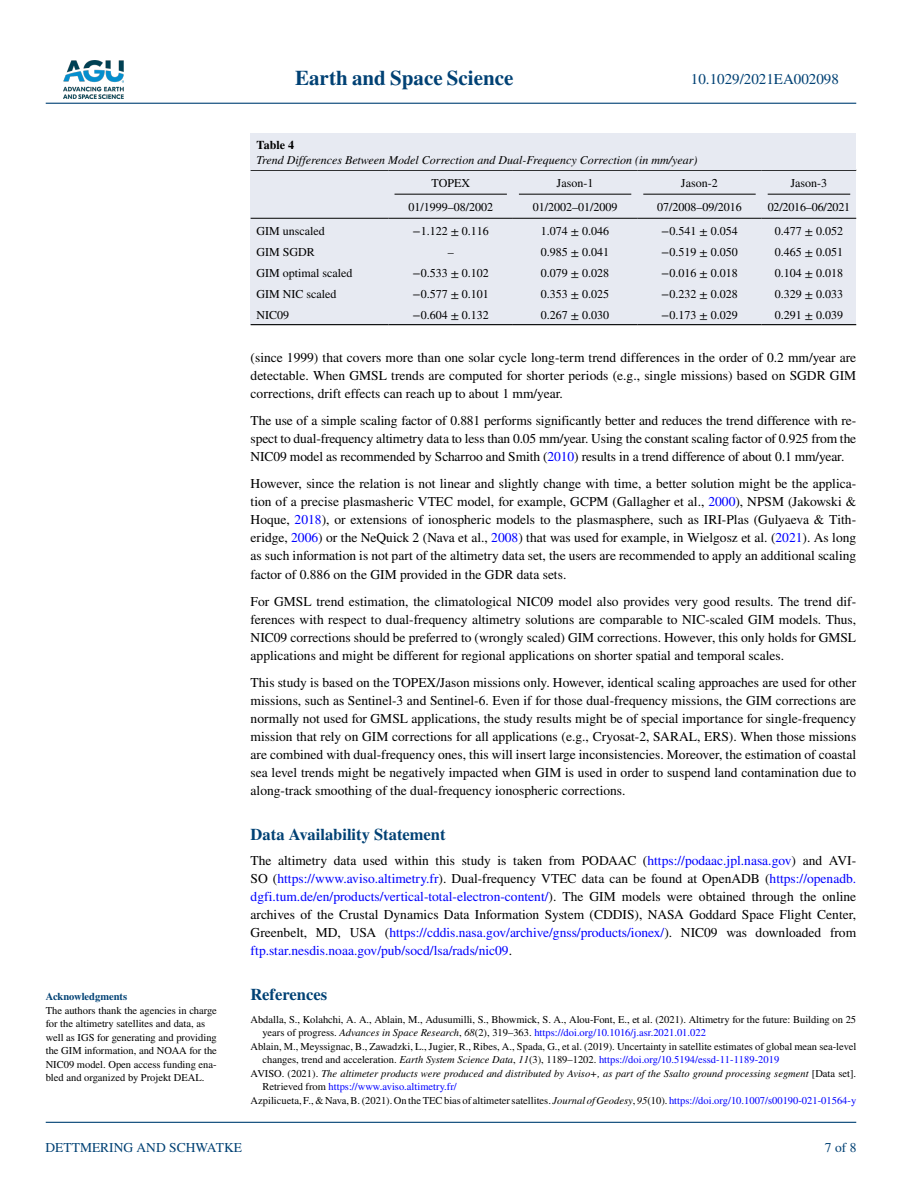
<style>
.page{position:relative;width:902px;height:1183px;background:#fff}
.page>*{position:absolute;margin:0;border:0;box-sizing:border-box;transform-origin:0 0}
.t1{font:700 21px "STIX";color:#004174}
.t2{font:700 16.5px "STIX";color:#004174}
.t3{font:15px "STIX";color:#004174}
.t4{font:13.5px/18px "STIX";color:#000;text-align:justify}
.t5{font:13.5px "STIX";color:#004174}
.t6{font:12px "STIX";color:#000}
.t7{font:italic 12px "STIX";color:#000}
.t8{font:700 12px "STIX";color:#000}
.t9{font:10.5px/13.5px "STIX";color:#000}
.t10{font:10.5px "STIX";color:#00f}
.t11{font:italic 10.5px "STIX";color:#000}
.t12{font:700 10.5px "STIX";color:#004174}
.s1{color:#00f}
.s2{color:#000}
.s3{font-style:italic;color:#000}
.s4{font-style:italic}
.s5{font-style:normal}
</style>
<div class="page">
<img style="left:63px;top:60px;width:60px;height:39px">
<hr style="left:46px;top:103px;width:810px;height:1px;background:#004174">
<hr style="left:46px;top:1121px;width:810px;height:1px;background:#004174">
<div style="left:250px;top:170px;width:606px;height:155px;background:#e7eaf2"></div>
<hr style="left:250px;top:170px;width:138px;height:1px;background:#000">
<hr style="left:250px;top:218px;width:138px;height:1px;background:#000">
<hr style="left:388px;top:170px;width:125px;height:1px;background:#000">
<hr style="left:513px;top:170px;width:124px;height:1px;background:#000">
<hr style="left:637px;top:170px;width:124px;height:1px;background:#000">
<hr style="left:761px;top:170px;width:95px;height:1px;background:#000">
<hr style="left:388px;top:218px;width:125px;height:1px;background:#000">
<hr style="left:513px;top:218px;width:124px;height:1px;background:#000">
<hr style="left:637px;top:218px;width:124px;height:1px;background:#000">
<hr style="left:761px;top:218px;width:95px;height:1px;background:#000">
<hr style="left:250px;top:324px;width:138px;height:1px;background:#000">
<hr style="left:388px;top:324px;width:125px;height:1px;background:#000">
<hr style="left:513px;top:324px;width:124px;height:1px;background:#000">
<hr style="left:637px;top:324px;width:124px;height:1px;background:#000">
<hr style="left:761px;top:324px;width:95px;height:1px;background:#000">
<hr style="left:394px;top:194px;width:113px;height:1px;background:#000">
<hr style="left:519px;top:194px;width:112px;height:1px;background:#000">
<hr style="left:643px;top:194px;width:112px;height:1px;background:#000">
<hr style="left:767px;top:194px;width:83px;height:1px;background:#000">
<div style="left:250px;top:134px;width:606px;height:36px;background:#e7eaf2"></div>
<h1 class="t1" style="left:295px;top:66px;width:220px">Earth and Space Science</h1>
<p class="t3" style="left:691px;top:69px;width:149px">10.1029/2021EA002098</p>
<p class="t12" style="left:46px;top:990px;width:83px">Acknowledgments</p>
<p class="t9" style="left:46px;top:1003px;width:173px">The authors thank the agencies in charge for the altimetry satellites and data, as well as IGS for generating and providing the GIM information, and NOAA for the NIC09 model. Open access funding ena&shy;bled and organized by Projekt DEAL.</p>
<p class="t8" style="left:256px;top:137px;width:39px">Table 4</p>
<p class="t7" style="left:256px;top:151px;width:442px">Trend Differences Between Model Correction and Dual-Frequency Correction (in mm/year)</p>
<p class="t6" style="left:431px;top:174px;width:40px">TOPEX</p>
<p class="t6" style="left:557px;top:174px;width:38px">Jason-1</p>
<p class="t6" style="left:681px;top:174px;width:38px">Jason-2</p>
<p class="t6" style="left:790px;top:174px;width:38px">Jason-3</p>
<p class="t6" style="left:408px;top:198px;width:86px">01/1999–08/2002</p>
<p class="t6" style="left:532px;top:198px;width:86px">01/2002–01/2009</p>
<p class="t6" style="left:657px;top:198px;width:86px">07/2008–09/2016</p>
<p class="t6" style="left:767px;top:198px;width:84px">02/2016–06/2021</p>
<p class="t6" style="left:256px;top:222px;width:70px">GIM unscaled</p>
<p class="t6" style="left:412px;top:222px;width:78px">−1.122 ± 0.116</p>
<p class="t6" style="left:541px;top:222px;width:70px">1.074 ± 0.046</p>
<p class="t6" style="left:661px;top:222px;width:78px">−0.541 ± 0.054</p>
<p class="t6" style="left:774px;top:222px;width:70px">0.477 ± 0.052</p>
<p class="t6" style="left:256px;top:243px;width:60px">GIM SGDR</p>
<p class="t6" style="left:541px;top:243px;width:70px">0.985 ± 0.041</p>
<p class="t6" style="left:661px;top:243px;width:78px">−0.519 ± 0.050</p>
<p class="t6" style="left:774px;top:243px;width:70px">0.465 ± 0.051</p>
<p class="t6" style="left:256px;top:264px;width:97px">GIM optimal scaled</p>
<p class="t6" style="left:412px;top:264px;width:78px">−0.533 ± 0.102</p>
<p class="t6" style="left:541px;top:264px;width:70px">0.079 ± 0.028</p>
<p class="t6" style="left:661px;top:264px;width:78px">−0.016 ± 0.018</p>
<p class="t6" style="left:774px;top:264px;width:70px">0.104 ± 0.018</p>
<p class="t6" style="left:256px;top:285px;width:81px">GIM NIC scaled</p>
<p class="t6" style="left:412px;top:285px;width:78px">−0.577 ± 0.101</p>
<p class="t6" style="left:541px;top:285px;width:70px">0.353 ± 0.025</p>
<p class="t6" style="left:661px;top:285px;width:78px">−0.232 ± 0.028</p>
<p class="t6" style="left:774px;top:285px;width:70px">0.329 ± 0.033</p>
<p class="t6" style="left:256px;top:306px;width:34px">NIC09</p>
<p class="t6" style="left:412px;top:306px;width:78px">−0.604 ± 0.132</p>
<p class="t6" style="left:541px;top:306px;width:70px">0.267 ± 0.030</p>
<p class="t6" style="left:661px;top:306px;width:78px">−0.173 ± 0.029</p>
<p class="t6" style="left:774px;top:306px;width:70px">0.291 ± 0.039</p>
<p class="t4" style="left:250px;top:349px;width:607px">(since 1999) that covers more than one solar cycle long-term trend differences in the order of 0.2 mm/year are detectable. When GMSL trends are computed for shorter periods (e.g., single missions) based on SGDR GIM corrections, drift effects can reach up to about 1 mm/year.</p>
<p class="t4" style="left:250px;top:412px;width:607px">The use of a simple scaling factor of 0.881 performs significantly better and reduces the trend difference with re&shy;spect to dual-frequency altimetry data to less than 0.05 mm/year. Using the constant scaling factor of 0.925 from the NIC09 model as recommended by Scharroo and Smith (<span class="s1">2010</span>) results in a trend difference of about 0.1 mm/year.</p>
<p class="t4" style="left:250px;top:475px;width:607px">However, since the relation is not linear and slightly change with time, a better solution might be the applica&shy;tion of a precise plasmasheric VTEC model, for example, GCPM (Gallagher et al., <span class="s1">2000</span>), NPSM (Jakowski &amp; Hoque, <span class="s1">2018</span>), or extensions of ionospheric models to the plasmasphere, such as IRI-Plas (Gulyaeva &amp; Tith&shy;eridge, <span class="s1">2006</span>) or the NeQuick 2 (Nava et al., <span class="s1">2008</span>) that was used for example, in Wielgosz et al. (<span class="s1">2021</span>). As long as such information is not part of the altimetry data set, the users are recommended to apply an additional scaling factor of 0.886 on the GIM provided in the GDR data sets.</p>
<p class="t4" style="left:250px;top:592px;width:607px">For GMSL trend estimation, the climatological NIC09 model also provides very good results. The trend dif&shy;ferences with respect to dual-frequency altimetry solutions are comparable to NIC-scaled GIM models. Thus, NIC09 corrections should be preferred to (wrongly scaled) GIM corrections. However, this only holds for GMSL applications and might be different for regional applications on shorter spatial and temporal scales.</p>
<p class="t4" style="left:250px;top:673px;width:607px">This study is based on the TOPEX/Jason missions only. However, identical scaling approaches are used for other missions, such as Sentinel-3 and Sentinel-6. Even if for those dual-frequency missions, the GIM corrections are normally not used for GMSL applications, the study results might be of special importance for single-frequency mission that rely on GIM corrections for all applications (e.g., Cryosat-2, SARAL, ERS). When those missions are combined with dual-frequency ones, this will insert large inconsistencies. Moreover, the estimation of coastal sea level trends might be negatively impacted when GIM is used in order to suspend land contamination due to along-track smoothing of the dual-frequency ionospheric corrections.</p>
<p class="t2" style="left:250px;top:824px;width:196px">Data Availability Statement</p>
<p class="t4" style="left:250px;top:852px;width:607px">The altimetry data used within this study is taken from PODAAC (<span class="s1">https://podaac.jpl.nasa.gov</span>) and AVI-SO (<span class="s1">https://www.aviso.altimetry.fr</span>). Dual-frequency VTEC data can be found at OpenADB (<span class="s1">https://openadb. dgfi.tum.de/en/products/vertical-total-electron-content/</span>). The GIM models were obtained through the online archives of the Crustal Dynamics Data Information System (CDDIS), NASA Goddard Space Flight Center, Greenbelt, MD, USA (<span class="s1">https://cddis.nasa.gov/archive/gnss/products/ionex/</span>). NIC09 was downloaded from <span class="s1">ftp.star.nesdis.noaa.gov/pub/socd/lsa/rads/nic09</span>.</p>
<p class="t2" style="left:250px;top:984px;width:78px">References</p>
<p class="t9" style="left:250px;top:1012px;width:607px">Abdalla, S., Kolahchi, A. A., Ablain, M., Adusumilli, S., Bhowmick, S. A., Alou-Font, E., et al. (2021). Altimetry for the future: Building on 25</p>
<p class="t10" style="left:262px;top:1025px;width:445px"><span class="s2">years of progress.</span> <span class="s3">Advances in Space Research</span><span class="s2">,</span> <span class="s3">68</span><span class="s2">(2), 319–363.</span> https://doi.org/10.1016/j.asr.2021.01.022</p>
<p class="t9" style="left:250px;top:1039px;width:607px">Ablain, M., Meyssignac, B., Zawadzki, L., Jugier, R., Ribes, A., Spada, G., et al. (2019). Uncertainty in satellite estimates of global mean sea-level</p>
<p class="t9" style="left:262px;top:1053px;width:518px">changes, trend and acceleration. <span class="s4">Earth System Science Data</span>, <span class="s4">11</span>(3), 1189–1202. <span class="s1">https://doi.org/10.5194/essd-11-1189-2019</span></p>
<p class="t11" style="left:250px;top:1065px;width:607px"><span class="s5">AVISO. (2021).</span> The altimeter products were produced and distributed by Aviso+, as part of the Ssalto ground processing segment <span class="s5">[Data set].</span></p>
<p class="t10" style="left:262px;top:1079px;width:196px"><span class="s2">Retrieved from</span> https://www.aviso.altimetry.fr/</p>
<p class="t9" style="left:250px;top:1093px;width:607px">Azpilicueta, F., &amp; Nava, B. (2021). On the TEC bias of altimeter satellites. <span class="s4">Journal of Geodesy</span>, <span class="s4">95</span>(10). <span class="s1">https://doi.org/10.1007/s00190-021-01564-y</span></p>
<p class="t5" style="left:45px;top:1138px;width:198px">DETTMERING AND SCHWATKE</p>
<p class="t5" style="left:824px;top:1138px;width:33px">7 of 8</p>
</div>
